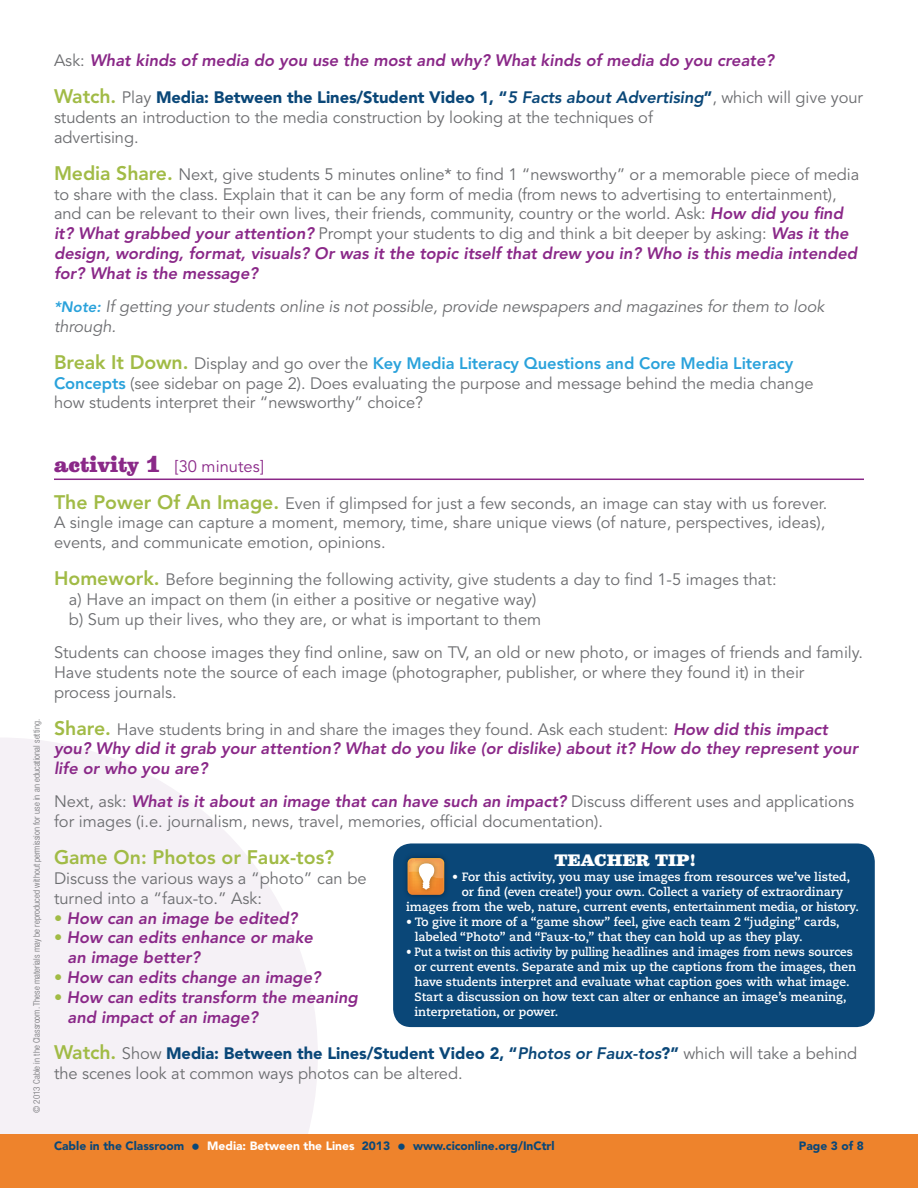
<style>
.page{position:relative;width:918px;height:1188px;background:#fff}
.page>*{position:absolute;margin:0;border:0;box-sizing:border-box;transform-origin:0 0}
.Activity_body{font:800 19.5px "Avenir LT Std";color:#a1bb46}
.Activity_body-2{font:16.5px/19.8px "Avenir LT Std";color:#6c6d70}
.Activity_body-3{font:italic 800 16.5px/19.8px "Avenir LT Std";color:#8a2888}
.Activity_body-4{font:italic 16.5px/19.8px "Avenir";letter-spacing:-.005em;color:#6c6d70}
.Activity_body-5{font:16.5px "Avenir LT Std";color:#8a2888}
.Teacher_Tip_header{font:900 15px "Belizio";color:#fff}
.Teacher_Tip_body{font:700 12px/15px "Caecilia LT Std";color:#fff;text-align:center}
.Teacher_Tip_body-2{font:700 12px/15px "Caecilia LT Std";color:#fff;scale:.93 1}
.t1{font:900 12px "Avenir LT Std";color:#0a4778}
.Body{font:300 condensed 9px "Helvetica Neue LT Std";letter-spacing:.005em;color:#6c6d70}
.s1{font-weight:400;font-style:normal;color:#6c6d70}
.s2{font-weight:800;font-size:19.5px;color:#a1bb46}
.s3{font-weight:900;color:#0a4778}
.s4{font-weight:800;font-style:italic;color:#0a4778}
.s5{font-weight:800;font-style:italic;color:#8a2888}
.s6{font-family:"Avenir LT Std";font-weight:800;font-size:15px;color:#2aa2db}
.s7{font-weight:800;color:#2aa2db}
.s8{font-family:"Belizio";font-weight:900;font-size:21px}
.s9{font-style:normal;font-size:19.5px;color:#a1bb46}
.s10{font-weight:400;font-style:normal;color:#a1bb46}
.s11{font-size:17.85px}
.s12{color:#fff}
</style>
<div class="page">
<svg style="left:0;top:738px;width:318px;height:396px;fill:#f5f1f6"></svg>
<div style="left:0;top:1134px;width:918px;height:54px;background:#ee832c"></div>
<hr style="left:54px;top:479px;width:810px;height:1px;background:#8a2888">
<div style="left:393px;top:843px;width:482px;height:184px;background:#0a4778;border-radius:18px"></div>
<img style="left:406px;top:856px;width:40px;height:41px">
<img style="left:412px;top:856px;width:30px;height:41px">
<svg style="left:408px;top:858px;width:36px;height:37px"></svg>
<p class="Activity_body-3" style="left:54px;top:51px;width:722px"><span class="s1">Ask:</span> What kinds of media do you use the most and why? What kinds of media do you create?</p>
<p class="Activity_body-2" style="left:54px;top:88px;width:811px"><span class="s2">Watch.</span> Play <span class="s3">Media: Between the Lines/Student Video 1, “</span><span class="s4">5 Facts about Advertising</span><span class="s3">”</span>, which will give your students an introduction to the media construction by looking at the techniques of<br>advertising.</p>
<p class="Activity_body-2" style="left:54px;top:165px;width:807px"><span class="s2">Media Share.</span> Next, give students 5 minutes online* to find 1 “newsworthy” or a memorable piece of media to share with the class. Explain that it can be any form of media (from news to advertising to entertainment), and can be relevant to their own lives, their friends, community, country or the world. Ask: <span class="s5">How did you find it? What grabbed your attention?</span> Prompt your students to dig and think a bit deeper by asking: <span class="s5">Was it the design, wording, format, visuals? Or was it the topic itself that drew you in? Who is this media intended for? What is the message?</span></p>
<p class="Activity_body-4" style="left:54px;top:297px;width:772px"><span class="s6">*Note:</span> If getting your students online is not possible, provide newspapers and magazines for them to look through.</p>
<p class="Activity_body-2" style="left:54px;top:354px;width:761px"><span class="s2">Break It Down.</span> Display and go over the <span class="s7">Key Media Literacy Questions and Core Media Literacy<br>Concepts</span> (see sidebar on page 2). Does evaluating the purpose and message behind the media change how students interpret their “newsworthy” choice?</p>
<p class="Body" style="left:31px;top:1113px;width:395px;rotate:-90deg">© 2013 Cable in the Classroom. These materials may be reproduced without permission for use in an educational setting.</p>
<p class="Activity_body-5" style="left:54px;top:457px;width:211px"><span class="s8">activity 1</span> [30 minutes]</p>
<p class="Activity_body-2" style="left:54px;top:494px;width:775px"><span class="s2">The Power Of An Image.</span> Even if glimpsed for just a few seconds, an image can stay with us forever.<br>A single image can capture a moment, memory, time, share unique views (of nature, perspectives, ideas), events, and communicate emotion, opinions.</p>
<p class="Activity_body-2" style="left:69px;top:570px;width:709px;text-indent:-15px"><span class="s2">Homework.</span> Before beginning the following activity, give students a day to find 1-5 images that: a) Have an impact on them (in either a positive or negative way)<br>b) Sum up their lives, who they are, or what is important to them</p>
<p class="Activity_body-2" style="left:54px;top:643px;width:810px">Students can choose images they find online, saw on TV, an old or new photo, or images of friends and family.<br>Have students note the source of each image (photographer, publisher, or where they found it) in their process journals.</p>
<p class="Activity_body-3" style="left:54px;top:719px;width:806px"><span class="s9">Share.</span> <span class="s1">Have students bring in and share the images they found. Ask each student:</span> How did this impact you? Why did it grab your attention? What do you like (or dislike) about it? How do they represent your life or who you are?</p>
<p class="Activity_body-2" style="left:54px;top:792px;width:802px">Next, ask: <span class="s5">What is it about an image that can have such an impact?</span> Discuss different uses and applications for images (i.e. journalism, news, travel, memories, official documentation).</p>
<p class="Activity_body" style="left:54px;top:846px;width:282px">Game On: Photos or Faux-tos?</p>
<p class="Activity_body-2" style="left:54px;top:869px;width:314px">Discuss the various ways a “photo” can be turned into a “faux-to.” Ask:</p>
<p class="Activity_body-3" style="left:54px;top:908px;width:245px"><span class="s10">•</span> How can an image be edited?</p>
<p class="Activity_body-3" style="left:67px;top:928px;width:247px;text-indent:-13px"><span class="s10">•</span> How can edits enhance or make an image better?</p>
<p class="Activity_body-3" style="left:54px;top:968px;width:268px"><span class="s10">•</span> How can edits change an image?</p>
<p class="Activity_body-3" style="left:67px;top:987px;width:292px;text-indent:-13px"><span class="s10">•</span> How can edits transform the meaning and impact of an image?</p>
<p class="Activity_body-2" style="left:54px;top:1044px;width:805px"><span class="s2">Watch.</span> Show <span class="s3">Media: Between the Lines/Student Video 2, “</span><span class="s4">Photos or Faux-tos</span><span class="s3">?”</span> which will take a behind the scenes look at common ways photos can be altered.</p>
<p class="Teacher_Tip_header" style="left:555px;top:852px;width:143px">TEACHER TIP!</p>
<p class="Teacher_Tip_body" style="left:452px;top:870px;width:400px">• For this activity, you may use images from resources we’ve listed, or find (even create!) your own. Collect a variety of extraordinary</p>
<p class="Teacher_Tip_body" style="left:406px;top:900px;width:454px">images from the web, nature, current events, entertainment media, or history.</p>
<p class="Teacher_Tip_body" style="left:415px;top:915px;width:427px;text-align:left;text-indent:-9px">• To give it more of a “game show” feel, give each team 2 “judging” cards, labeled “Photo” and “Faux-to,” that they can hold up as they play.</p>
<p class="Teacher_Tip_body-2" style="left:415px;top:945px;width:476px;text-indent:-8px">• Put a twist on this activity by pulling headlines and images from news sources or current events. Separate and mix up the captions from the images, then have students interpret and evaluate what caption goes with what image.<br>Start a discussion on how text can alter or enhance an image’s meaning, interpretation, or power.</p>
<p class="t1" style="left:54px;top:1138px;width:502px">Cable in the Classroom <span class="s11">•</span> <span class="s12">Media: Between the Lines</span> 2013 <span class="s11">•</span> www.ciconline.org/InCtrl</p>
<p class="t1" style="left:799px;top:1138px;width:67px">Page 3 of 8</p>
</div>
